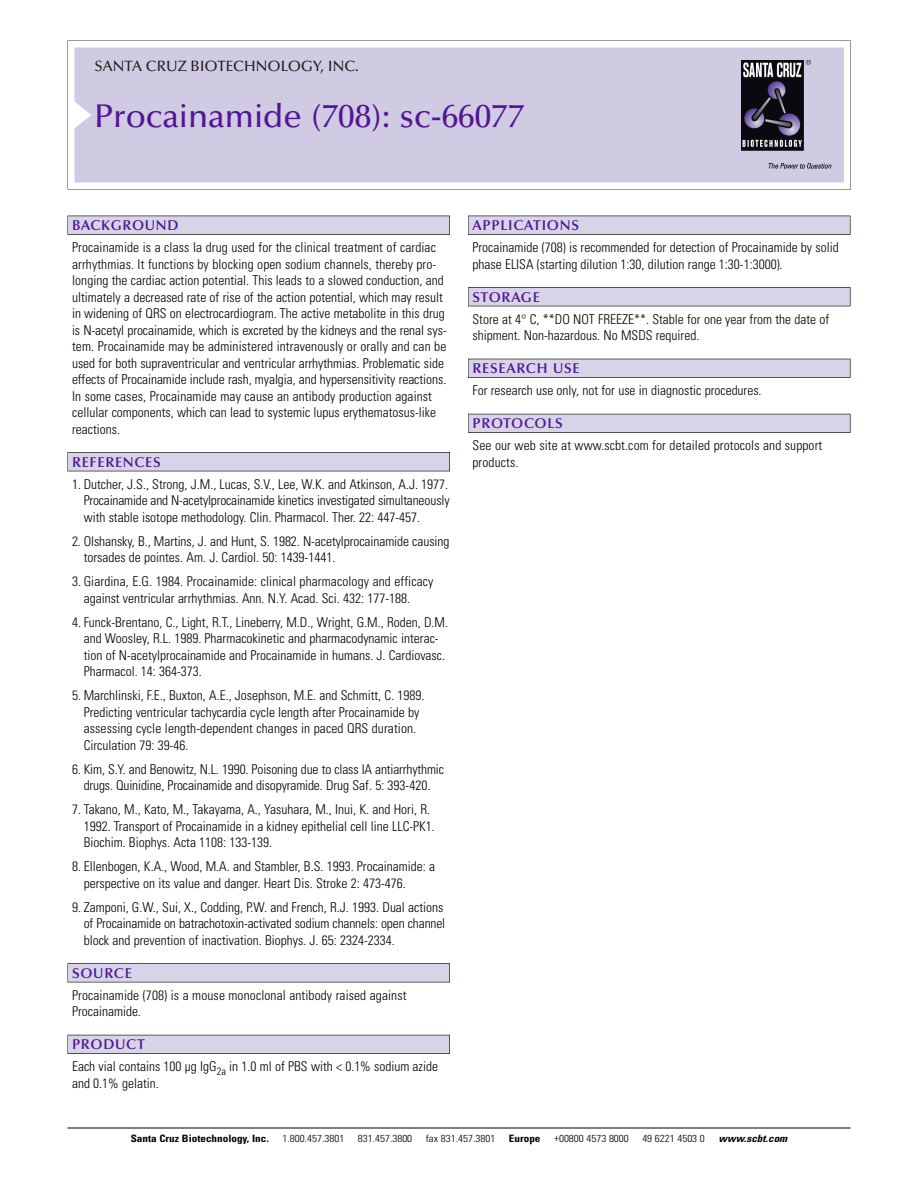
<style>
.page{position:relative;width:918px;height:1188px;background:#fff}
.page>*{position:absolute;margin:0;border:0;box-sizing:border-box;transform-origin:0 0}
.t1{font:500 33px "Optima";color:#511695}
.t2{font:500 15px "Optima";color:#231f20}
.t3{font:600 14.25px "Optima";letter-spacing:.05em;color:#511695}
.t4{font:300 condensed 13.5px/16.5px "Univers";color:#000}
.t5{font:300 condensed 10.2px "Univers";color:#000;scale:1.1 1}
.t6{font:700 condensed 10.2px "Univers";color:#000;scale:1.1 1}
.t7{font:italic 700 condensed 10.2px "Univers";color:#000;scale:1.1 1}
</style>
<div class="page">
<svg style="left:68px;top:40px;width:783px;height:149px"></svg>
<div style="left:74px;top:47px;width:770px;height:135px;background:#d1cae3"></div>
<img style="left:741px;top:60px;width:90px;height:108px">
<div style="left:68px;top:216px;width:382px;height:19px;background:#535256"></div>
<div style="left:68px;top:216px;width:381px;height:18px;background:#d7d4e8"></div>
<div style="left:68px;top:452px;width:382px;height:19px;background:#515155"></div>
<div style="left:68px;top:453px;width:381px;height:18px;background:#d7d4e8"></div>
<div style="left:68px;top:963px;width:382px;height:19px;background:#545357"></div>
<div style="left:68px;top:964px;width:381px;height:18px;background:#d7d4e8"></div>
<div style="left:68px;top:1035px;width:382px;height:19px;background:#535259"></div>
<div style="left:68px;top:1035px;width:381px;height:18px;background:#d7d4e8"></div>
<div style="left:468px;top:216px;width:382px;height:19px;background:#535256"></div>
<div style="left:468px;top:216px;width:382px;height:18px;background:#d7d4e8"></div>
<div style="left:468px;top:287px;width:382px;height:19px;background:#515155"></div>
<div style="left:468px;top:288px;width:382px;height:18px;background:#d7d4e8"></div>
<div style="left:468px;top:359px;width:382px;height:19px;background:#515057"></div>
<div style="left:468px;top:359px;width:382px;height:18px;background:#d7d4e8"></div>
<div style="left:468px;top:414px;width:382px;height:19px;background:#535259"></div>
<div style="left:468px;top:414px;width:382px;height:18px;background:#d7d4e8"></div>
<hr style="left:68px;top:1128px;width:782px;height:1px;background:#000">
<p class="t2" style="left:94px;top:60px;width:266px">SANTA CRUZ BIOTECHNOLOGY, INC.</p>
<p class="t1" style="left:94px;top:102px;width:431px">Procainamide (708): sc-66077</p>
<p class="t3" style="left:72px;top:219px;width:108px">BACKGROUND</p>
<p class="t4" style="left:72px;top:240px;width:376px">Procainamide is a class Ia drug used for the clinical treatment of cardiac arrhythmias. It functions by blocking open sodium channels, thereby pro&shy;longing the cardiac action potential. This leads to a slowed conduction, and ultimately a decreased rate of rise of the action potential, which may result in widening of QRS on electrocardiogram. The active metabolite in this drug is N-acetyl procainamide, which is excreted by the kidneys and the renal sys&shy;tem. Procainamide may be administered intravenously or orally and can be used for both supraventricular and ventricular arrhythmias. Problematic side effects of Procainamide include rash, myalgia, and hypersensitivity reactions.<br>In some cases, Procainamide may cause an antibody production against cellular components, which can lead to systemic lupus erythematosus-like reactions.</p>
<p class="t3" style="left:72px;top:456px;width:90px">REFERENCES</p>
<p class="t4" style="left:84px;top:477px;width:368px;text-align:justify;text-indent:-12px">1. Dutcher, J.S., Strong, J.M., Lucas, S.V., Lee, W.K. and Atkinson, A.J. 1977.<br>Procainamide and N-acetylprocainamide kinetics investigated simultaneously with stable isotope methodology. Clin. Pharmacol. Ther. 22: 447-457.</p>
<p class="t4" style="left:84px;top:534px;width:367px;text-indent:-12px">2. Olshansky, B., Martins, J. and Hunt, S. 1982. N-acetylprocainamide causing torsades de pointes. Am. J. Cardiol. 50: 1439-1441.</p>
<p class="t4" style="left:84px;top:574px;width:351px;text-indent:-12px">3. Giardina, E.G. 1984. Procainamide: clinical pharmacology and efficacy against ventricular arrhythmias. Ann. N.Y. Acad. Sci. 432: 177-188.</p>
<p class="t4" style="left:84px;top:615px;width:366px;text-indent:-12px">4. Funck-Brentano, C., Light, R.T., Lineberry, M.D., Wright, G.M., Roden, D.M. and Woosley, R.L. 1989. Pharmacokinetic and pharmacodynamic interac&shy;tion of N-acetylprocainamide and Procainamide in humans. J. Cardiovasc.<br>Pharmacol. 14: 364-373.</p>
<p class="t4" style="left:84px;top:688px;width:342px;text-indent:-12px">5. Marchlinski, F.E., Buxton, A.E., Josephson, M.E. and Schmitt, C. 1989.<br>Predicting ventricular tachycardia cycle length after Procainamide by assessing cycle length-dependent changes in paced QRS duration.<br>Circulation 79: 39-46.</p>
<p class="t4" style="left:72px;top:762px;width:374px;text-align:center">6. Kim, S.Y. and Benowitz, N.L. 1990. Poisoning due to class IA antiarrhythmic drugs. Quinidine, Procainamide and disopyramide. Drug Saf. 5: 393-420.</p>
<p class="t4" style="left:84px;top:802px;width:353px;text-indent:-12px">7. Takano, M., Kato, M., Takayama, A., Yasuhara, M., Inui, K. and Hori, R.<br>1992. Transport of Procainamide in a kidney epithelial cell line LLC-PK1.<br>Biochim. Biophys. Acta 1108: 133-139.</p>
<p class="t4" style="left:84px;top:859px;width:353px;text-indent:-12px">8. Ellenbogen, K.A., Wood, M.A. and Stambler, B.S. 1993. Procainamide: a perspective on its value and danger. Heart Dis. Stroke 2: 473-476.</p>
<p class="t4" style="left:84px;top:900px;width:363px;text-indent:-12px">9. Zamponi, G.W., Sui, X., Codding, P.W. and French, R.J. 1993. Dual actions of Procainamide on batrachotoxin-activated sodium channels: open channel block and prevention of inactivation. Biophys. J. 65: 2324-2334.</p>
<p class="t3" style="left:72px;top:967px;width:61px">SOURCE</p>
<p class="t4" style="left:72px;top:988px;width:336px">Procainamide (708) is a mouse monoclonal antibody raised against<br>Procainamide.</p>
<p class="t3" style="left:72px;top:1038px;width:74px">PRODUCT</p>
<p class="t4" style="left:72px;top:1060px;width:368px">Each vial contains 100 µg IgG<sub>2a</sub> in 1.0 ml of PBS with &lt; 0.1% sodium azide and 0.1% gelatin.</p>
<p class="t3" style="left:473px;top:219px;width:108px">APPLICATIONS</p>
<p class="t4" style="left:473px;top:240px;width:368px">Procainamide (708) is recommended for detection of Procainamide by solid phase ELISA (starting dilution 1:30, dilution range 1:30-1:3000).</p>
<p class="t3" style="left:473px;top:291px;width:69px">STORAGE</p>
<p class="t4" style="left:473px;top:312px;width:358px">Store at 4° C, **DO NOT FREEZE**. Stable for one year from the date of shipment. Non-hazardous. No MSDS required.</p>
<p class="t3" style="left:473px;top:362px;width:109px">RESEARCH USE</p>
<p class="t4" style="left:473px;top:384px;width:291px">For research use only, not for use in diagnostic procedures.</p>
<p class="t3" style="left:473px;top:417px;width:92px">PROTOCOLS</p>
<p class="t4" style="left:473px;top:439px;width:351px">See our web site at www.scbt.com for detailed protocols and support products.</p>
<p class="t6" style="left:131px;top:1135px;width:127px">Santa Cruz Biotechnology, Inc.</p>
<p class="t5" style="left:282px;top:1135px;width:58px">1.800.457.3801</p>
<p class="t5" style="left:358px;top:1135px;width:51px">831.457.3800</p>
<p class="t5" style="left:426px;top:1135px;width:65px">fax 831.457.3801</p>
<p class="t6" style="left:509px;top:1135px;width:30px">Europe</p>
<p class="t5" style="left:554px;top:1135px;width:69px">+00800 4573 8000</p>
<p class="t5" style="left:642px;top:1135px;width:58px">49 6221 4503 0</p>
<p class="t7" style="left:719px;top:1135px;width:66px">www.scbt.com</p>
</div>
